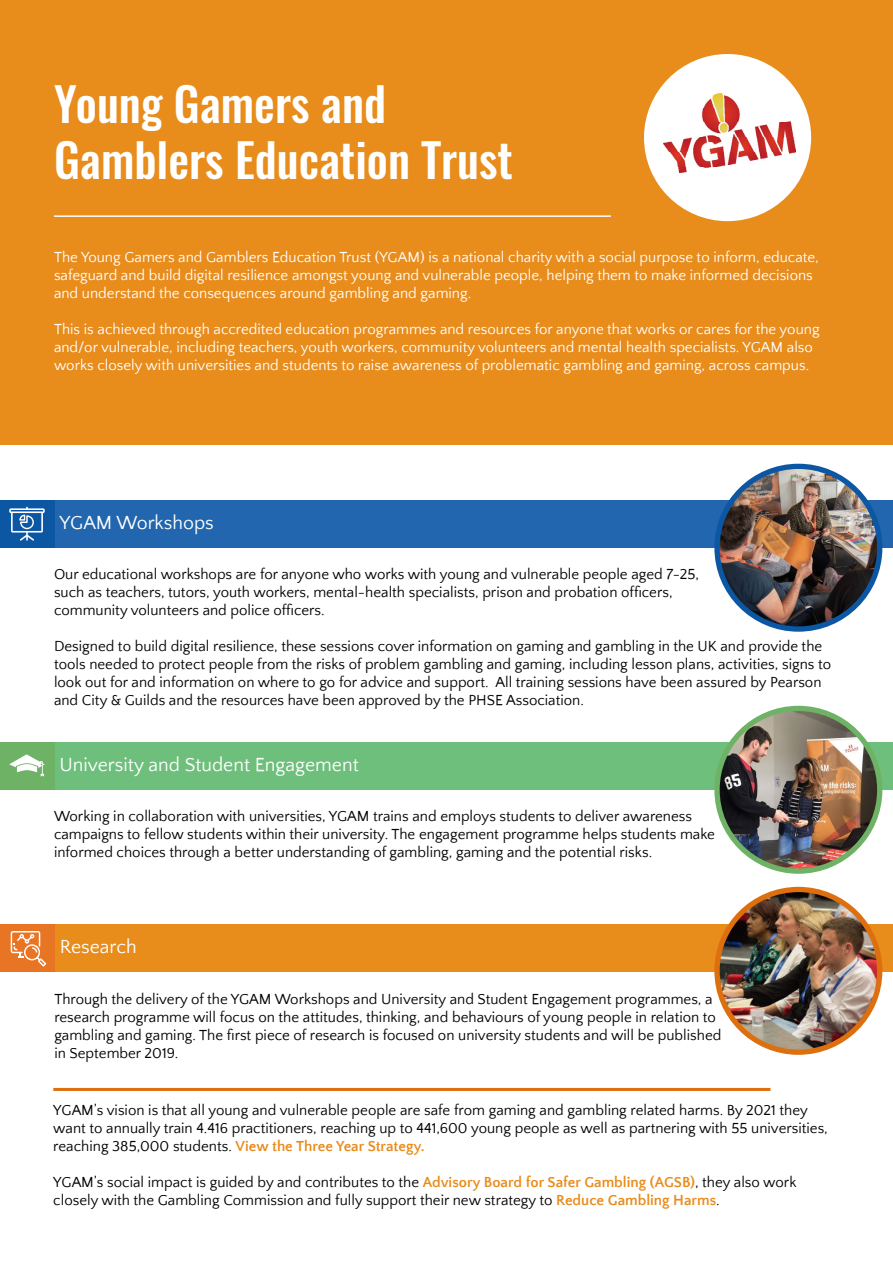
<style>
.page{position:relative;width:893px;height:1263px;background:#fff}
.page>*{position:absolute;margin:0;border:0;box-sizing:border-box;transform-origin:0 0}
.t1{font:500 46.5px/55.8px "Oswald";color:#fff}
.t2{font:19.5px "Quattrocento Sans";color:#fff}
.t3{font:15px/18px "Quattrocento Sans";color:#000}
.t4{font:15px/18px "Quattrocento Sans";color:#fff}
.s1{font-weight:700;color:#e88c1c}
</style>
<div class="page">
<div style="left:0;top:0;width:893px;height:444px;background:#e88c1c"></div>
<div style="left:644px;top:54px;width:167px;height:167px;background:#fff;border-radius:50%"></div>
<img style="left:663px;top:93px;width:132px;height:80px">
<hr style="left:54px;top:215px;width:557px;height:2px;background:#fff">
<div style="left:0;top:500px;width:893px;height:47px;background:#2166ae"></div>
<div style="left:0;top:500px;width:54px;height:47px;background:#0b57a4"></div>
<svg style="left:9px;top:507px;width:36px;height:34px"></svg>
<div style="left:0;top:742px;width:893px;height:47px;background:#6dbf7b"></div>
<div style="left:0;top:742px;width:54px;height:47px;background:#6eb266"></div>
<svg style="left:9px;top:754px;width:36px;height:23px"></svg>
<div style="left:0;top:924px;width:893px;height:47px;background:#e88c1c"></div>
<div style="left:0;top:924px;width:54px;height:47px;background:#e87524"></div>
<svg style="left:11px;top:931px;width:35px;height:35px"></svg>
<div style="left:717px;top:889px;width:163px;height:163px;background:#000;opacity:.25"></div>
<img style="left:717px;top:889px;width:163px;height:163px;border-radius:81px">
<div style="left:714px;top:887px;width:168px;height:168px;border:5px solid #de6f0f;border-radius:50%"></div>
<div style="left:717px;top:708px;width:163px;height:163px;background:#000;opacity:.25"></div>
<img style="left:717px;top:708px;width:163px;height:163px;border-radius:81px">
<div style="left:714px;top:706px;width:168px;height:168px;border:5px solid #6eb266;border-radius:50%"></div>
<div style="left:717px;top:466px;width:163px;height:163px;background:#000;opacity:.25"></div>
<img style="left:717px;top:466px;width:163px;height:163px;border-radius:80px">
<div style="left:714px;top:464px;width:168px;height:168px;border:5px solid #0b57a4;border-radius:50%"></div>
<hr style="left:53px;top:1088px;width:717px;height:3px;background:#de6f0f">
<h1 class="t1" style="left:54px;top:77px;width:460px">Young Gamers and<br>Gamblers Education Trust</h1>
<p class="t4" style="left:54px;top:249px;width:766px">The Young Gamers and Gamblers Education Trust (YGAM) is a national charity with a social purpose to inform, educate, safeguard and build digital resilience amongst young and vulnerable people, helping them to make informed decisions and understand the consequences around gambling and gaming.</p>
<p class="t4" style="left:54px;top:321px;width:767px">This is achieved through accredited education programmes and resources for anyone that works or cares for the young and/or vulnerable, including teachers, youth workers, community volunteers and mental health specialists. YGAM also works closely with universities and students to raise awareness of problematic gambling and gaming, across campus.</p>
<h2 class="t2" style="left:60px;top:513px;width:156px">YGAM Workshops</h2>
<p class="t3" style="left:54px;top:566px;width:647px">Our educational workshops are for anyone who works with young and vulnerable people aged 7-25, such as teachers, tutors, youth workers, mental-health specialists, prison and probation officers, community volunteers and police officers.</p>
<p class="t3" style="left:54px;top:638px;width:779px">Designed to build digital resilience, these sessions cover information on gaming and gambling in the UK and provide the tools needed to protect people from the risks of problem gambling and gaming, including lesson plans, activities, signs to look out for and information on where to go for advice and support. All training sessions have been assured by Pearson and City &amp; Guilds and the resources have been approved by the PHSE Association.</p>
<h2 class="t2" style="left:60px;top:754px;width:301px">University and Student Engagement</h2>
<p class="t3" style="left:54px;top:807px;width:662px">Working in collaboration with universities, YGAM trains and employs students to deliver awareness campaigns to fellow students within their university. The engagement programme helps students make informed choices through a better understanding of gambling, gaming and the potential risks.</p>
<h2 class="t2" style="left:60px;top:937px;width:78px">Research</h2>
<p class="t3" style="left:54px;top:990px;width:668px">Through the delivery of the YGAM Workshops and University and Student Engagement programmes, a research programme will focus on the attitudes, thinking, and behaviours of young people in relation to gambling and gaming. The first piece of research is focused on university students and will be published in September 2019.</p>
<p class="t3" style="left:53px;top:1101px;width:776px">YGAM’s vision is that all young and vulnerable people are safe from gaming and gambling related harms. By 2021 they want to annually train 4.416 practitioners, reaching up to 441,600 young people as well as partnering with 55 universities, reaching 385,000 students. <span class="s1">View the Three Year Strategy.</span></p>
<p class="t3" style="left:53px;top:1173px;width:745px">YGAM’s social impact is guided by and contributes to the <span class="s1">Advisory Board for Safer Gambling (AGSB)</span>, they also work closely with the Gambling Commission and fully support their new strategy to <span class="s1">Reduce Gambling Harms</span>.</p>
</div>
